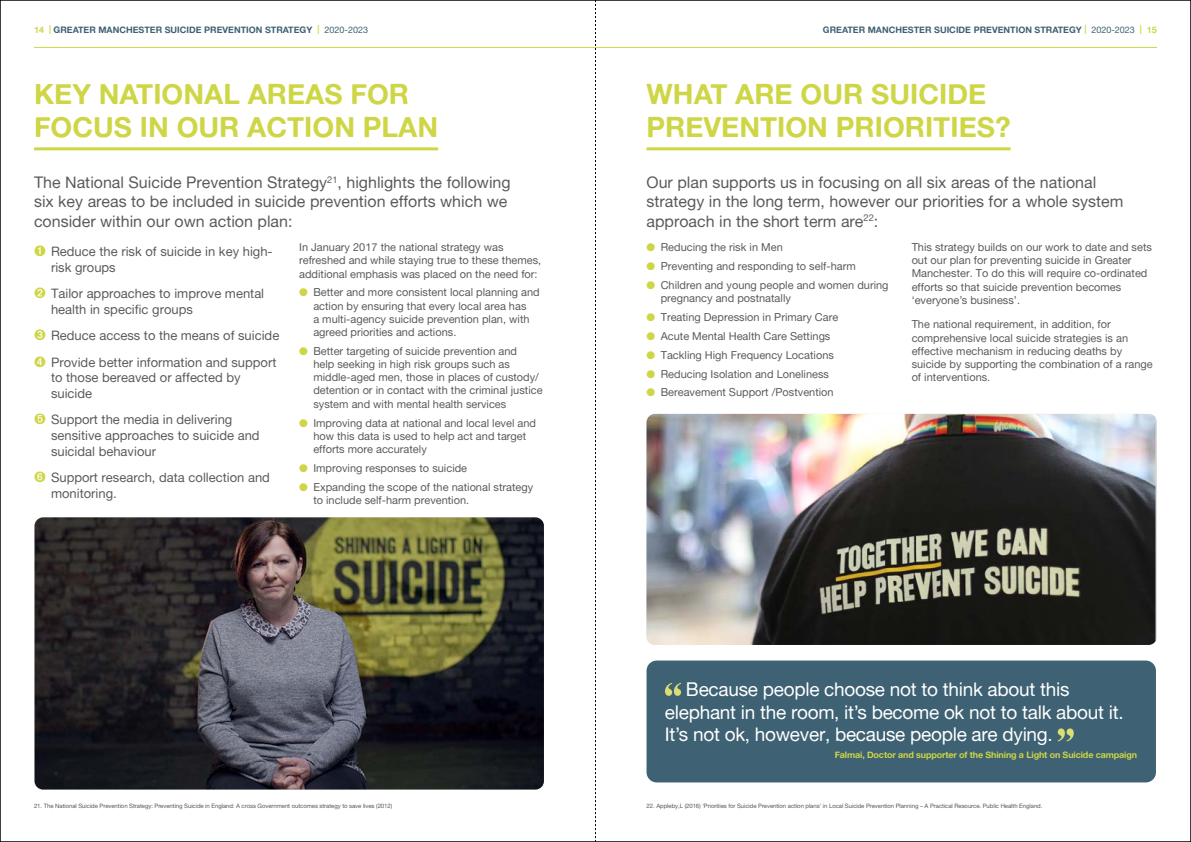
<style>
.page{position:relative;width:1191px;height:842px;background:#fff}
.page>*{position:absolute;margin:0;border:0;box-sizing:border-box;transform-origin:0 0}
.t1{font:28px/33.6px "Alte Haas Grotesk Bold";color:#ced646}
.t2{font:19px/22.8px "Alte Haas Grotesk";letter-spacing:-.015em;color:#fff}
.t3{font:16px/19.2px "Alte Haas Grotesk";color:#5a5a5c}
.t4{font:13px/15.6px "Alte Haas Grotesk";color:#5a5a5c}
.t5{font:11px/13.2px "Alte Haas Grotesk";color:#5a5a5c}
.t6{font:9px "Alte Haas Grotesk Bold";color:#3e6273}
.t7{font:9px "Alte Haas Grotesk Bold";letter-spacing:-.015em;color:#ced646}
.t8{font:6px "Alte Haas Grotesk";letter-spacing:-.01em;color:#575756}
.s1{color:#ced646}
.s2{font-family:"Alte Haas Grotesk"}
</style>
<div class="page">
<hr style="left:34px;top:147px;width:404px;height:3px;background:#ced646">
<hr style="left:646px;top:147px;width:364px;height:3px;background:#ced646">
<div style="left:646px;top:660px;width:510px;height:122px;background:#3e6273;border-radius:10px"></div>
<svg style="left:665px;top:683px;width:16px;height:13px"></svg>
<svg style="left:1057px;top:728px;width:16px;height:13px"></svg>
<img style="left:35px;top:517px;width:509px;height:272px">
<img style="left:646px;top:414px;width:509px;height:231px">
<hr style="left:595px;top:47px;width:562px;height:1px;background:#ced646">
<hr style="left:34px;top:47px;width:561px;height:1px;background:#ced646">
<svg style="left:595px;top:0;width:1px;height:842px"></svg>
<p class="t6" style="left:34px;top:24px;width:335px"><span class="s1">14 |</span> GREATER MANCHESTER SUICIDE PREVENTION STRATEGY <span class="s1">|</span> <span class="s2">2020-2023</span></p>
<p class="t6" style="left:823px;top:24px;width:335px">GREATER MANCHESTER SUICIDE PREVENTION STRATEGY <span class="s1">|</span> <span class="s2">2020-2023</span> <span class="s1">| 15</span></p>
<h1 class="t1" style="left:34px;top:76px;width:405px">KEY NATIONAL AREAS FOR<br>FOCUS IN OUR ACTION PLAN</h1>
<h3 class="t3" style="left:34px;top:173px;width:478px">The National Suicide Prevention Strategy<sup>21</sup>, highlights the following six key areas to be included in suicide prevention efforts which we consider within our own action plan:</h3>
<p class="t4" style="left:51px;top:243px;width:223px;text-indent:-17px"><span class="s1">➊</span> Reduce the risk of suicide in key high&shy;risk groups</p>
<p class="t4" style="left:51px;top:285px;width:215px;text-indent:-17px"><span class="s1">➋</span> Tailor approaches to improve mental health in specific groups</p>
<p class="t4" style="left:34px;top:322px;width:247px;line-height:26.5px"><span class="s1">➌</span> Reduce access to the means of suicide<br><span class="s1">➍</span> Provide better information and support</p>
<p class="t4" style="left:51px;top:370px;width:191px">to those bereaved or affected by suicide</p>
<p class="t4" style="left:51px;top:412px;width:210px;text-indent:-17px"><span class="s1">➎</span> Support the media in delivering sensitive approaches to suicide and suicidal behaviour</p>
<p class="t4" style="left:51px;top:469px;width:220px;text-indent:-17px"><span class="s1">➏</span> Support research, data collection and monitoring.</p>
<p class="t5" style="left:299px;top:240px;width:244px">In January 2017 the national strategy was refreshed and while staying true to these themes, additional emphasis was placed on the need for:</p>
<p class="t5" style="left:313px;top:286px;width:228px;text-indent:-14px"><span class="s1">●</span> Better and more consistent local planning and action by ensuring that every local area has<br>a multi-agency suicide prevention plan, with agreed priorities and actions.</p>
<p class="t5" style="left:313px;top:344px;width:231px;text-indent:-14px"><span class="s1">●</span> Better targeting of suicide prevention and<br>help seeking in high risk groups such as middle-aged men, those in places of custody/ detention or in contact with the criminal justice system and with mental health services</p>
<p class="t5" style="left:313px;top:416px;width:224px;text-indent:-14px"><span class="s1">●</span> Improving data at national and local level and how this data is used to help act and target efforts more accurately</p>
<p class="t5" style="left:299px;top:461px;width:169px"><span class="s1">●</span> Improving responses to suicide</p>
<p class="t5" style="left:313px;top:480px;width:221px;text-indent:-14px"><span class="s1">●</span> Expanding the scope of the national strategy to include self-harm prevention.</p>
<p class="t8" style="left:34px;top:802px;width:360px">21. The National Suicide Prevention Strategy: Preventing Suicide in England: A cross Government outcomes strategy to save lives (2012)</p>
<h1 class="t1" style="left:646px;top:76px;width:365px">WHAT ARE OUR SUICIDE<br>PREVENTION PRIORITIES?</h1>
<h3 class="t3" style="left:646px;top:173px;width:478px">Our plan supports us in focusing on all six areas of the national strategy in the long term, however our priorities for a whole system approach in the short term are<sup>22</sup>:</h3>
<p class="t5" style="left:646px;top:240px;width:138px"><span class="s1">●</span> Reducing the risk in Men</p>
<p class="t5" style="left:646px;top:259px;width:211px"><span class="s1">●</span> Preventing and responding to self-harm</p>
<p class="t5" style="left:660px;top:278px;width:229px;text-indent:-14px"><span class="s1">●</span> Children and young people and women during pregnancy and postnatally</p>
<p class="t5" style="left:646px;top:310px;width:193px"><span class="s1">●</span> Treating Depression in Primary Care</p>
<p class="t5" style="left:646px;top:329px;width:185px"><span class="s1">●</span> Acute Mental Health Care Settings</p>
<p class="t5" style="left:646px;top:348px;width:189px"><span class="s1">●</span> Tackling High Frequency Locations</p>
<p class="t5" style="left:646px;top:367px;width:184px"><span class="s1">●</span> Reducing Isolation and Loneliness</p>
<p class="t5" style="left:646px;top:386px;width:189px"><span class="s1">●</span> Bereavement Support /Postvention</p>
<p class="t5" style="left:911px;top:240px;width:242px">This strategy builds on our work to date and sets out our plan for preventing suicide in Greater Manchester. To do this will require co-ordinated efforts so that suicide prevention becomes ‘everyone’s business’.</p>
<p class="t5" style="left:911px;top:318px;width:243px">The national requirement, in addition, for comprehensive local suicide strategies is an effective mechanism in reducing deaths by suicide by supporting the combination of a range of interventions.</p>
<h2 class="t2" style="left:665px;top:677px;width:460px;text-indent:21px">Because people choose not to think about this elephant in the room, it’s become ok not to talk about it.<br>It’s not ok, however, because people are dying.</h2>
<p class="t7" style="left:834px;top:749px;width:304px">Falmai, Doctor and supporter of the Shining a Light on Suicide campaign</p>
<p class="t8" style="left:646px;top:802px;width:397px">22. Appleby,L (2016) ‘Priorities for Suicide Prevention action plans’ in Local Suicide Prevention Planning – A Practical Resource. Public Health England.</p>
</div>
